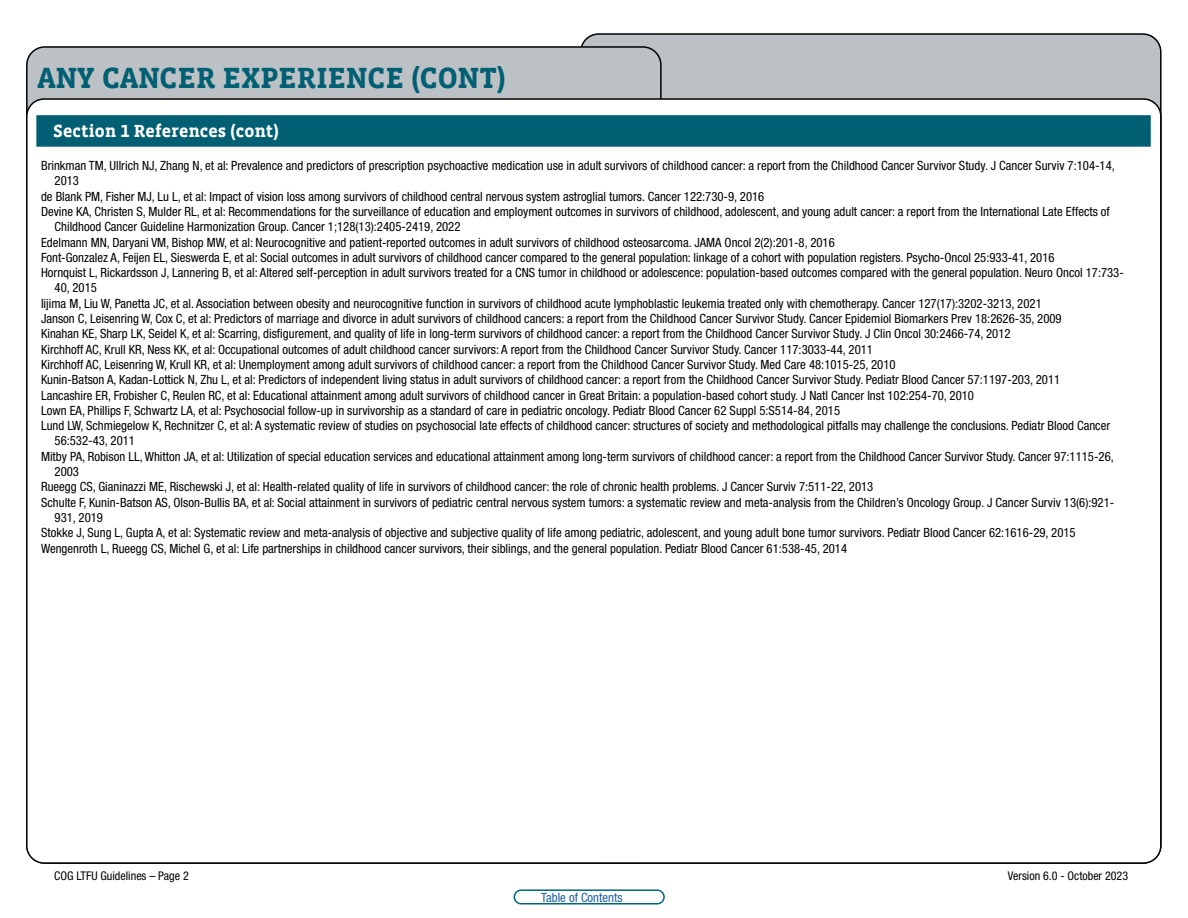
<style>
.page{position:relative;width:1188px;height:918px;background:#fff}
.page>*{position:absolute;margin:0;border:0;box-sizing:border-box;transform-origin:0 0}
.t1{font:700 30px "Vista Slab";color:#005f72}
.t2{font:700 18px "Vista Slab Alt";color:#fff}
.t3{font:condensed 12.75px "Helvetica Neue LT Std";color:#000}
.t4{font:condensed 12.75px "Helvetica Neue LT Std";color:#215e9e}
.t5{font:condensed 12px "Helvetica Neue LT Std";color:#000}
</style>
<div class="page">
<div style="left:581px;top:34px;width:580px;height:829px;background:#bcc1c5;border-radius:18px"></div>
<div style="left:27px;top:47px;width:634px;height:816px;background:#bcc1c5;border-radius:18px"></div>
<div style="left:514px;top:889px;width:151px;height:15px;border:2px solid #006579;border-radius:7px"></div>
<div style="left:27px;top:99px;width:1134px;height:764px;background:#fff;border-radius:17px"></div>
<div style="left:36px;top:115px;width:1115px;height:32px;background:#005f72"></div>
<h1 class="t1" style="left:38px;top:62px;width:470px">ANY CANCER EXPERIENCE (CONT)</h1>
<h2 class="t2" style="left:53px;top:122px;width:227px">Section 1 References (cont)</h2>
<p class="t3" style="left:41px;top:158px;width:1075px">Brinkman TM, Ullrich NJ, Zhang N, et al: Prevalence and predictors of prescription psychoactive medication use in adult survivors of childhood cancer: a report from the Childhood Cancer Survivor Study. J Cancer Surviv 7:104-14,</p>
<p class="t3" style="left:55px;top:174px;width:26px">2013</p>
<p class="t3" style="left:41px;top:189px;width:725px">de Blank PM, Fisher MJ, Lu L, et al: Impact of vision loss among survivors of childhood central nervous system astroglial tumors. Cancer 122:730-9, 2016</p>
<p class="t3" style="left:41px;top:204px;width:1070px">Devine KA, Christen S, Mulder RL, et al: Recommendations for the surveillance of education and employment outcomes in survivors of childhood, adolescent, and young adult cancer: a report from the International Late Effects of</p>
<p class="t3" style="left:55px;top:219px;width:407px">Childhood Cancer Guideline Harmonization Group. Cancer 1;128(13):2405-2419, 2022</p>
<p class="t3" style="left:41px;top:235px;width:795px">Edelmann MN, Daryani VM, Bishop MW, et al: Neurocognitive and patient-reported outcomes in adult survivors of childhood osteosarcoma. JAMA Oncol 2(2):201-8, 2016</p>
<p class="t3" style="left:41px;top:250px;width:1015px">Font-Gonzalez A, Feijen EL, Sieswerda E, et al: Social outcomes in adult survivors of childhood cancer compared to the general population: linkage of a cohort with population registers. Psycho-Oncol 25:933-41, 2016</p>
<p class="t3" style="left:41px;top:265px;width:1084px">Hornquist L, Rickardsson J, Lannering B, et al: Altered self-perception in adult survivors treated for a CNS tumor in childhood or adolescence: population-based outcomes compared with the general population. Neuro Oncol 17:733-</p>
<p class="t3" style="left:55px;top:281px;width:44px">40, 2015</p>
<p class="t3" style="left:41px;top:296px;width:1002px">Iijima M, Liu W, Panetta JC, et al. Association between obesity and neurocognitive function in survivors of childhood acute lymphoblastic leukemia treated only with chemotherapy. Cancer 127(17):3202-3213, 2021</p>
<p class="t3" style="left:41px;top:311px;width:1022px">Janson C, Leisenring W, Cox C, et al: Predictors of marriage and divorce in adult survivors of childhood cancers: a report from the Childhood Cancer Survivor Study. Cancer Epidemiol Biomarkers Prev 18:2626-35, 2009</p>
<p class="t3" style="left:41px;top:327px;width:971px">Kinahan KE, Sharp LK, Seidel K, et al: Scarring, disfigurement, and quality of life in long-term survivors of childhood cancer: a report from the Childhood Cancer Survivor Study. J Clin Oncol 30:2466-74, 2012</p>
<p class="t3" style="left:41px;top:342px;width:833px">Kirchhoff AC, Krull KR, Ness KK, et al: Occupational outcomes of adult childhood cancer survivors: A report from the Childhood Cancer Survivor Study. Cancer 117:3033-44, 2011</p>
<p class="t3" style="left:41px;top:357px;width:856px">Kirchhoff AC, Leisenring W, Krull KR, et al: Unemployment among adult survivors of childhood cancer: a report from the Childhood Cancer Survivor Study. Med Care 48:1015-25, 2010</p>
<p class="t3" style="left:41px;top:372px;width:1021px">Kunin-Batson A, Kadan-Lottick N, Zhu L, et al: Predictors of independent living status in adult survivors of childhood cancer: a report from the Childhood Cancer Survivor Study. Pediatr Blood Cancer 57:1197-203, 2011</p>
<p class="t3" style="left:41px;top:388px;width:935px">Lancashire ER, Frobisher C, Reulen RC, et al: Educational attainment among adult survivors of childhood cancer in Great Britain: a population-based cohort study. J Natl Cancer Inst 102:254-70, 2010</p>
<p class="t3" style="left:41px;top:403px;width:801px">Lown EA, Phillips F, Schwartz LA, et al: Psychosocial follow-up in survivorship as a standard of care in pediatric oncology. Pediatr Blood Cancer 62 Suppl 5:S514-84, 2015</p>
<p class="t3" style="left:41px;top:418px;width:1071px">Lund LW, Schmiegelow K, Rechnitzer C, et al: A systematic review of studies on psychosocial late effects of childhood cancer: structures of society and methodological pitfalls may challenge the conclusions. Pediatr Blood Cancer</p>
<p class="t3" style="left:55px;top:434px;width:82px">56:532-43, 2011</p>
<p class="t3" style="left:41px;top:449px;width:1074px">Mitby PA, Robison LL, Whitton JA, et al: Utilization of special education services and educational attainment among long-term survivors of childhood cancer: a report from the Childhood Cancer Survivor Study. Cancer 97:1115-26,</p>
<p class="t3" style="left:55px;top:464px;width:26px">2003</p>
<p class="t3" style="left:41px;top:480px;width:834px">Rueegg CS, Gianinazzi ME, Rischewski J, et al: Health-related quality of life in survivors of childhood cancer: the role of chronic health problems. J Cancer Surviv 7:511-22, 2013</p>
<p class="t3" style="left:41px;top:495px;width:1075px">Schulte F, Kunin-Batson AS, Olson-Bullis BA, et al: Social attainment in survivors of pediatric central nervous system tumors: a systematic review and meta-analysis from the Children’s Oncology Group. J Cancer Surviv 13(6):921-</p>
<p class="t3" style="left:55px;top:510px;width:50px">931, 2019</p>
<p class="t3" style="left:41px;top:525px;width:1036px">Stokke J, Sung L, Gupta A, et al: Systematic review and meta-analysis of objective and subjective quality of life among pediatric, adolescent, and young adult bone tumor survivors. Pediatr Blood Cancer 62:1616-29, 2015</p>
<p class="t3" style="left:41px;top:541px;width:808px">Wengenroth L, Rueegg CS, Michel G, et al: Life partnerships in childhood cancer survivors, their siblings, and the general population. Pediatr Blood Cancer 61:538-45, 2014</p>
<p class="t5" style="left:54px;top:869px;width:136px">COG LTFU Guidelines – Page 2</p>
<p class="t5" style="left:1008px;top:869px;width:122px">Version 6.0 - October 2023</p>
<p class="t4" style="left:541px;top:890px;width:83px">Table of Contents</p>
</div>
